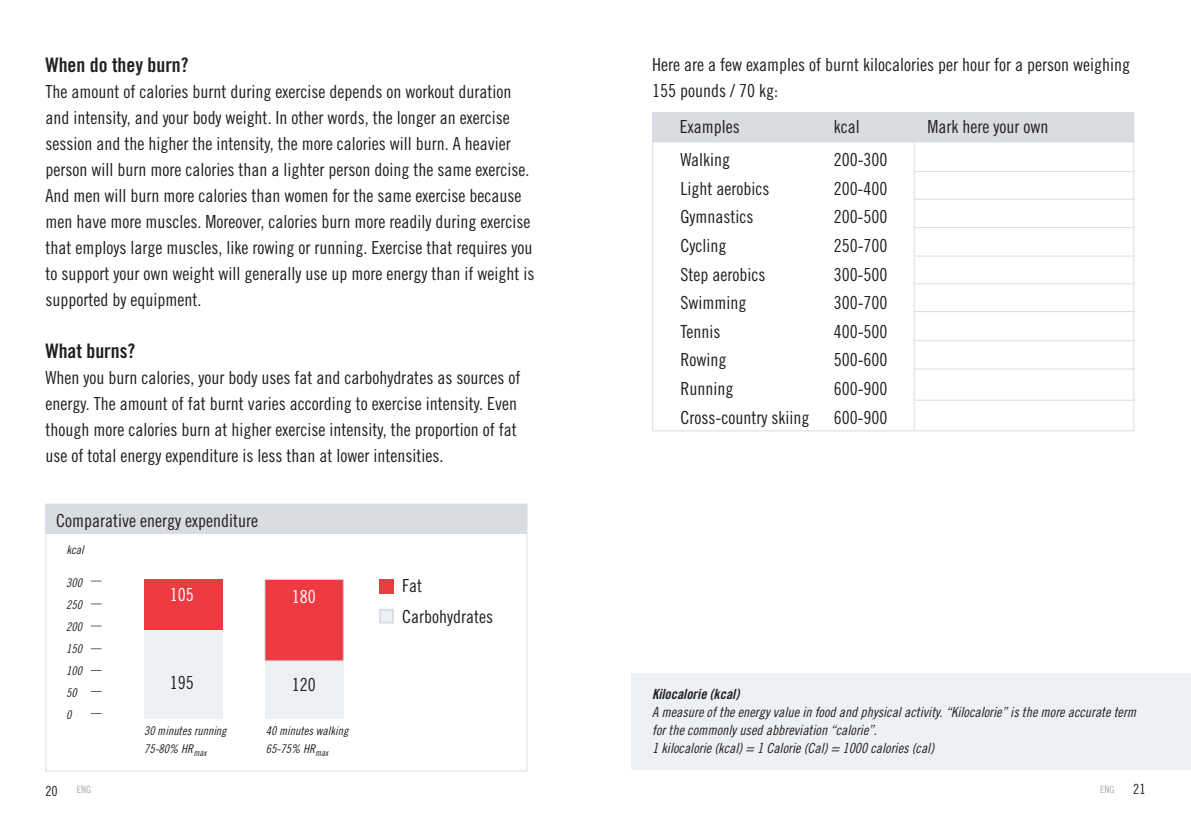
<style>
.page{position:relative;width:1191px;height:840px;background:#fff}
.page>*{position:absolute;margin:0;border:0;box-sizing:border-box;transform-origin:0 0}
.t1{font:20px "Trade Gothic Bold Cond Twenty";color:#231f20}
.t2{font:18px/26px "Trade Gothic Cond Eighteen";color:#231f20}
.t3{font:18px "Trade Gothic Cond Eighteen";color:#fff}
.t4{font:14px/18px "Trade Gothic Cond Eighteen Obl";color:#231f20}
.t5{font:14px "Trade Gothic Bold Cond Twenty Obl";color:#231f20}
.t6{font:14px "Trade Gothic Cond Eighteen";color:#231f20}
.t7{font:12px/22px "Trade Gothic Cond Eighteen Obl";color:#231f20}
.t8{font:10px "Trade Gothic Cond Eighteen";color:#a8a9ad}
</style>
<div class="page">
<div style="left:631px;top:673px;width:560px;height:96px;background:#edf1f3"></div>
<svg style="left:652px;top:135px;width:483px;height:296px"></svg>
<div style="left:652px;top:112px;width:481px;height:30px;background:#d9dce0"></div>
<hr style="left:914px;top:283px;width:220px;height:1px;background:#d9dce0">
<hr style="left:914px;top:399px;width:220px;height:1px;background:#d9dce0">
<div style="left:45px;top:504px;width:481px;height:29px;background:#d9dce0"></div>
<div style="left:145px;top:629px;width:78px;height:89px;background:#edf1f3"></div>
<div style="left:265px;top:660px;width:78px;height:58px;background:#edf1f3"></div>
<div style="left:145px;top:579px;width:78px;height:50px;background:#ee3a41"></div>
<div style="left:265px;top:579px;width:78px;height:81px;background:#ee3a41"></div>
<div style="left:380px;top:609px;width:13px;height:13px;background:#edf1f3"></div>
<div style="left:379px;top:608px;width:15px;height:15px;border:2px solid #d9dce0"></div>
<div style="left:379px;top:579px;width:15px;height:14px;background:#ee3a41"></div>
<p class="t1" style="left:45px;top:58px;width:145px">When do they burn?</p>
<p class="t2" style="left:45px;top:80px;width:490px">The amount of calories burnt during exercise depends on workout duration and intensity, and your body weight. In other words, the longer an exercise session and the higher the intensity, the more calories will burn. A heavier person will burn more calories than a lighter person doing the same exercise.<br>And men will burn more calories than women for the same exercise because men have more muscles. Moreover, calories burn more readily during exercise that employs large muscles, like rowing or running. Exercise that requires you to support your own weight will generally use up more energy than if weight is supported by equipment.</p>
<p class="t1" style="left:45px;top:344px;width:91px">What burns?</p>
<p class="t2" style="left:45px;top:366px;width:476px">When you burn calories, your body uses fat and carbohydrates as sources of energy. The amount of fat burnt varies according to exercise intensity. Even though more calories burn at higher exercise intensity, the proportion of fat use of total energy expenditure is less than at lower intensities.</p>
<p class="t2" style="left:56px;top:508px;width:203px">Comparative energy expenditure</p>
<p class="t7" style="left:66px;top:539px;width:19px">kcal</p>
<p class="t7" style="left:66px;top:572px;width:17px">300<br>250<br>200<br>150<br>100<br>50<br>0</p>
<p class="t3" style="left:170px;top:588px;width:25px">105</p>
<p class="t3" style="left:292px;top:590px;width:25px">180</p>
<p class="t2" style="left:170px;top:670px;width:25px">195</p>
<p class="t2" style="left:292px;top:672px;width:25px">120</p>
<p class="t7" style="left:144px;top:722px;width:84px;line-height:18px">30 minutes running<br>75-80% HR<sub>max</sub></p>
<p class="t7" style="left:266px;top:722px;width:84px;line-height:18px">40 minutes walking<br>65-75% HR<sub>max</sub></p>
<p class="t2" style="left:402px;top:573px;width:21px">Fat</p>
<p class="t2" style="left:402px;top:604px;width:92px">Carbohydrates</p>
<p class="t2" style="left:652px;top:53px;width:479px">Here are a few examples of burnt kilocalories per hour for a person weighing<br>155 pounds / 70 kg:</p>
<p class="t2" style="left:680px;top:115px;width:61px">Examples</p>
<p class="t2" style="left:834px;top:115px;width:27px">kcal</p>
<p class="t2" style="left:927px;top:115px;width:122px">Mark here your own</p>
<p class="t2" style="left:680px;top:148px;width:51px">Walking</p>
<p class="t2" style="left:833px;top:148px;width:55px">200-300</p>
<p class="t2" style="left:680px;top:177px;width:90px">Light aerobics</p>
<p class="t2" style="left:833px;top:177px;width:55px">200-400</p>
<p class="t2" style="left:680px;top:205px;width:74px">Gymnastics</p>
<p class="t2" style="left:833px;top:205px;width:55px">200-500</p>
<p class="t2" style="left:680px;top:234px;width:47px">Cycling</p>
<p class="t2" style="left:833px;top:234px;width:55px">250-700</p>
<p class="t2" style="left:680px;top:262px;width:86px">Step aerobics</p>
<p class="t2" style="left:833px;top:262px;width:55px">300-500</p>
<p class="t2" style="left:680px;top:291px;width:67px">Swimming</p>
<p class="t2" style="left:833px;top:291px;width:55px">300-700</p>
<p class="t2" style="left:680px;top:320px;width:41px">Tennis</p>
<p class="t2" style="left:833px;top:320px;width:55px">400-500</p>
<p class="t2" style="left:680px;top:348px;width:47px">Rowing</p>
<p class="t2" style="left:833px;top:348px;width:55px">500-600</p>
<p class="t2" style="left:680px;top:377px;width:54px">Running</p>
<p class="t2" style="left:833px;top:377px;width:55px">600-900</p>
<p class="t2" style="left:680px;top:405px;width:130px">Cross-country skiing</p>
<p class="t2" style="left:833px;top:405px;width:55px">600-900</p>
<p class="t5" style="left:652px;top:688px;width:89px">Kilocalorie (kcal)</p>
<p class="t4" style="left:652px;top:704px;width:485px">A measure of the energy value in food and physical activity. “Kilocalorie” is the more accurate term for the commonly used abbreviation “calorie”.<br>1 kilocalorie (kcal) = 1 Calorie (Cal) = 1000 calories (cal)</p>
<p class="t6" style="left:45px;top:785px;width:14px">20</p>
<p class="t8" style="left:77px;top:785px;width:16px">ENG</p>
<p class="t8" style="left:1100px;top:785px;width:16px">ENG</p>
<p class="t6" style="left:1133px;top:783px;width:14px">21</p>
</div>
